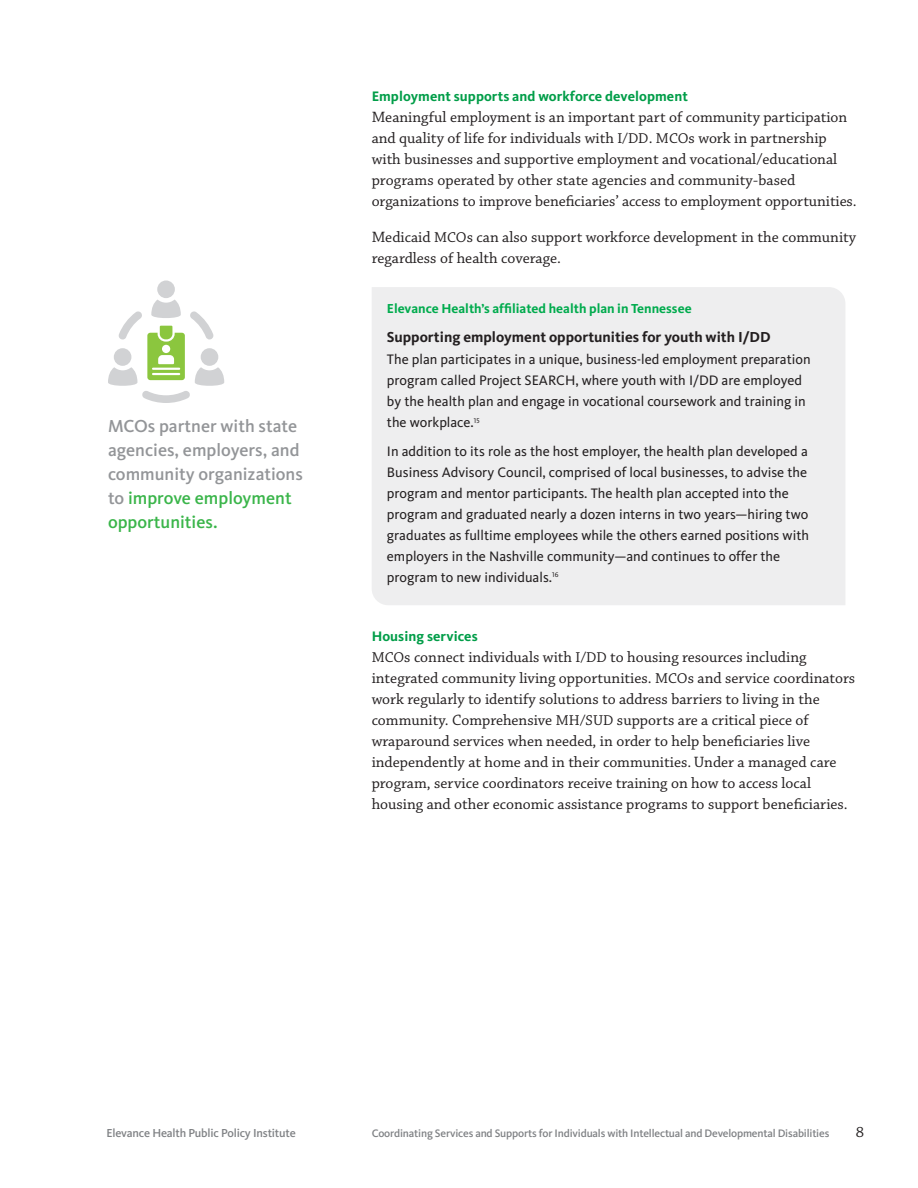
<style>
.page{position:relative;width:918px;height:1188px;background:#fff}
.page>*{position:absolute;margin:0;border:0;box-sizing:border-box;transform-origin:0 0}
.Sidebar_grey{font:500 18px/24px "Kievit";color:#939598}
.text_under_green_sub{font:15.75px/21px "Chaparral Pro";color:#231f20}
.Text_Paragraph_1{font:15.75px/21px "Chaparral Pro";color:#231f20}
.black_bold_headline{font:700 15px "Kievit";color:#231f20}
.text{font:14.25px/21px "Kievit";color:#231f20}
.green_subhead{font:700 14.25px "Kievit";letter-spacing:.005em;color:#009d48}
.green_title{font:700 13.5px "Kievit";color:#00ab4d}
.t1{font:500 12px "Kievit";letter-spacing:-.015em;color:#808285}
.t2{font:500 11.25px "Kievit";letter-spacing:-.015em;color:#808285}
.s1{color:#3ab54a}
.s2{font-size:15px}
</style>
<div class="page">
<div style="left:372px;top:287px;width:473px;height:318px;background:#eeeeef"></div>
<div style="left:157px;top:280px;width:18px;height:18px;background:#d1d2d4;border-radius:50%"></div>
<svg style="left:108px;top:300px;width:116px;height:103px"></svg>
<p class="Sidebar_grey" style="left:108px;top:414px;width:196px">MCOs partner with state agencies, employers, and community organizations to <span class="s1">improve employment opportunities.</span></p>
<p class="green_subhead" style="left:372px;top:87px;width:318px">Employment supports and workforce development</p>
<p class="text_under_green_sub" style="left:372px;top:107px;width:487px">Meaningful employment is an important part of community participation and quality of life for individuals with <span class="s2">I/DD</span>. <span class="s2">MCO</span>s work in partnership with businesses and supportive employment and vocational/educational programs operated by other state agencies and community-based organizations to improve beneficiaries’ access to employment opportunities.</p>
<p class="Text_Paragraph_1" style="left:372px;top:227px;width:486px">Medicaid <span class="s2">MCO</span>s can also support workforce development in the community regardless of health coverage.</p>
<p class="green_title" style="left:387px;top:301px;width:306px">Elevance Health’s affiliated health plan in Tennessee</p>
<p class="black_bold_headline" style="left:387px;top:328px;width:385px">Supporting employment opportunities for youth with I/DD</p>
<p class="text" style="left:387px;top:349px;width:425px">The plan participates in a unique, business-led employment preparation program called Project SEARCH, where youth with I/DD are employed by the health plan and engage in vocational coursework and training in the workplace.<sup>15</sup></p>
<p class="text" style="left:387px;top:441px;width:424px">In addition to its role as the host employer, the health plan developed a Business Advisory Council, comprised of local businesses, to advise the program and mentor participants. The health plan accepted into the program and graduated nearly a dozen interns in two years—hiring two graduates as fulltime employees while the others earned positions with employers in the Nashville community—and continues to offer the program to new individuals.<sup>16</sup></p>
<p class="green_subhead" style="left:372px;top:627px;width:108px">Housing services</p>
<p class="text_under_green_sub" style="left:372px;top:647px;width:485px"><span class="s2">MCO</span>s connect individuals with <span class="s2">I/DD</span> to housing resources including integrated community living opportunities. <span class="s2">MCO</span>s and service coordinators work regularly to identify solutions to address barriers to living in the community. Comprehensive <span class="s2">MH/SUD</span> supports are a critical piece of wraparound services when needed, in order to help beneficiaries live independently at home and in their communities. Under a managed care program, service coordinators receive training on how to access local housing and other economic assistance programs to support beneficiaries.</p>
<p class="t1" style="left:106px;top:1126px;width:191px">Elevance Health Public Policy Institute</p>
<p class="t2" style="left:372px;top:1127px;width:459px">Coordinating Services and Supports for Individuals with Intellectual and Developmental Disabilities</p>
<p class="text_under_green_sub" style="left:856px;top:1122px;width:10px">8</p>
</div>
